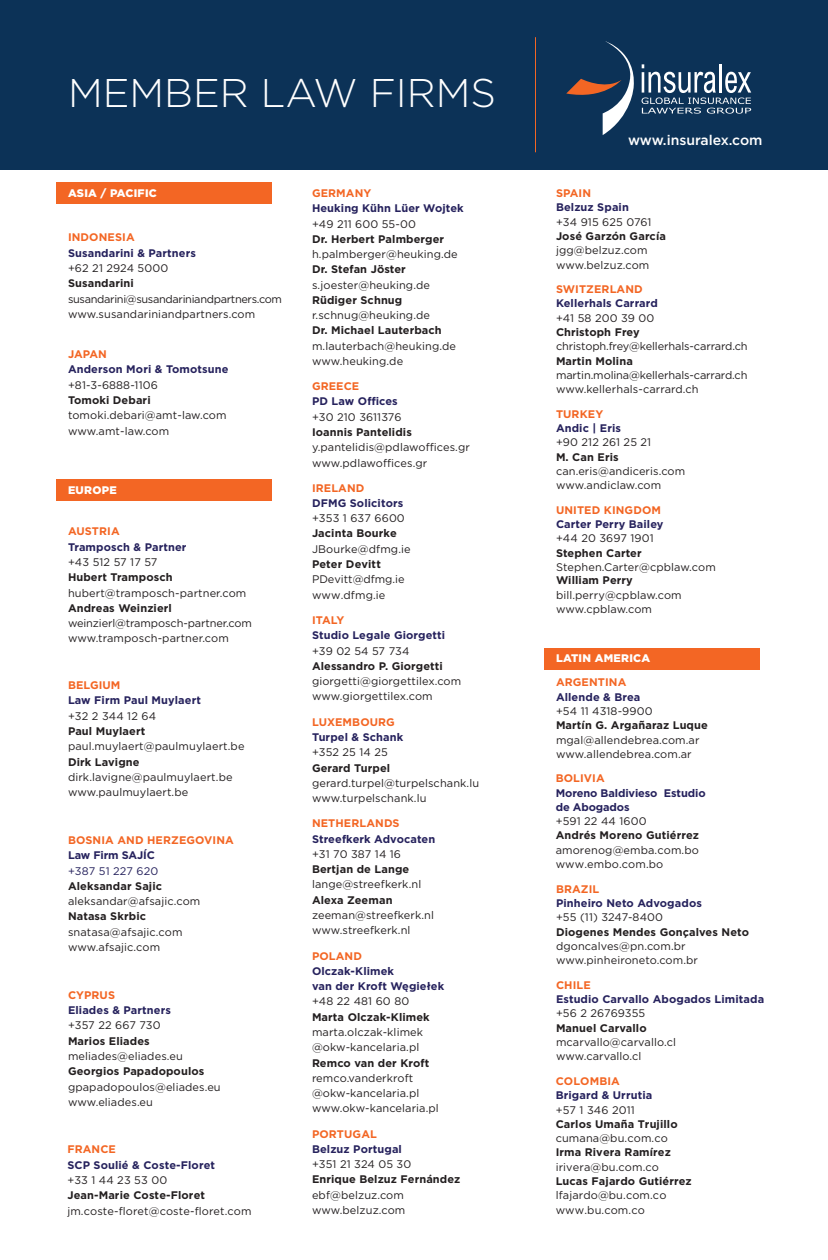
<style>
.page{position:relative;width:828px;height:1260px;background:#fff}
.page>*{position:absolute;margin:0;border:0;box-sizing:border-box;transform-origin:0 0}
.t1{font:300 40px "Gotham";color:#fff}
.t2{font:500 14px "Gotham";color:#fff}
.t3{font:11px/15.2px "Gotham";letter-spacing:.01em;color:#231f20}
.t4{font:11px/14.4px "Gotham";letter-spacing:-.01em;color:#231f20}
.t5{font:11px/15.2px "Gotham";letter-spacing:-.025em;color:#231f20}
.t6{font:900 11px "Gotham";letter-spacing:.025em;color:#fff}
.s1{font-weight:700;color:#f36624}
.s2{font-weight:700;color:#26225d}
.s3{font-weight:700}
.s4{color:#26225d}
</style>
<div class="page">
<div style="left:56px;top:182px;width:216px;height:22px;background:#f36624"></div>
<div style="left:56px;top:479px;width:216px;height:22px;background:#f36624"></div>
<div style="left:544px;top:648px;width:216px;height:22px;background:#f36624"></div>
<div style="left:0;top:0;width:828px;height:170px;background:#0c3257"></div>
<svg style="left:566px;top:41px;width:185px;height:94px"></svg>
<hr style="left:535px;top:37px;width:1px;height:115px;background:#f36624">
<p class="t1" style="left:68px;top:68px;width:430px">MEMBER LAW FIRMS</p>
<p class="t6" style="left:68px;top:185px;width:90px">ASIA / PACIFIC</p>
<p class="t5" style="left:68px;top:230px;width:216px"><span class="s1">INDONESIA<br></span><span class="s2">Susandarini &amp; Partners<br></span>+62 21 2924 5000<br><span class="s3">Susandarini </span>susandarini@susandariniandpartners.com www.susandariniandpartners.com</p>
<p class="t3" style="left:68px;top:346px;width:162px"><span class="s1">JAPAN<br></span><span class="s2">Anderson Mori &amp; Tomotsune </span>+81-3-6888-1106<br><span class="s3">Tomoki Debari </span>tomoki.debari@amt-law.com www.amt-law.com</p>
<p class="t6" style="left:68px;top:483px;width:50px">EUROPE</p>
<p class="t3" style="left:68px;top:524px;width:186px"><span class="s1">AUSTRIA<br></span><span class="s2">Tramposch &amp; Partner<br></span>+43 512 57 17 57<br><span class="s3">Hubert Tramposch </span>hubert@tramposch-partner.com<br><span class="s3">Andreas Weinzierl </span>weinzierl@tramposch-partner.com www.tramposch-partner.com</p>
<p class="t3" style="left:68px;top:677px;width:178px"><span class="s1">BELGIUM<br></span><span class="s2">Law Firm Paul Muylaert<br></span>+32 2 344 12 64<br><span class="s3">Paul Muylaert </span>paul.muylaert@paulmuylaert.be<br><span class="s3">Dirk Lavigne </span>dirk.lavigne@paulmuylaert.be www.paulmuylaert.be</p>
<p class="t3" style="left:68px;top:832px;width:167px"><span class="s1">BOSNIA AND HERZEGOVINA<br></span><span class="s2">Law Firm SAJÍC<br></span><span class="s4">+387 51 227 620<br></span><span class="s3">Aleksandar Sajic </span>aleksandar@afsajic.com<br><span class="s3">Natasa Skrbic </span>snatasa@afsajic.com www.afsajic.com</p>
<p class="t3" style="left:68px;top:987px;width:154px"><span class="s1">CYPRUS<br></span><span class="s2">Eliades &amp; Partners<br></span>+357 22 667 730<br><span class="s3">Marios Eliades </span>meliades@eliades.eu<br><span class="s3">Georgios Papadopoulos </span>gpapadopoulos@eliades.eu www.eliades.eu</p>
<p class="t3" style="left:67px;top:1142px;width:186px"><span class="s1">FRANCE<br></span><span class="s2">SCP Soulié &amp; Coste-Floret<br></span>+33 1 44 23 53 00<br><span class="s3">Jean-Marie Coste-Floret </span>jm.coste-floret@coste-floret.com</p>
<p class="t3" style="left:312px;top:185px;width:153px"><span class="s1">GERMANY<br></span><span class="s2">Heuking Kühn Lüer Wojtek </span>+49 211 600 55-00<br><span class="s3">Dr. Herbert Palmberger </span>h.palmberger@heuking.de<br><span class="s3">Dr. Stefan Jöster </span>s.joester@heuking.de<br><span class="s3">Rüdiger Schnug </span>r.schnug@heuking.de<br><span class="s3">Dr. Michael Lauterbach </span>m.lauterbach@heuking.de www.heuking.de</p>
<p class="t3" style="left:312px;top:378px;width:159px"><span class="s1">GREECE<br></span><span class="s2">PD Law Offices<br></span>+30 210 3611376<br><span class="s3">Ioannis Pantelidis </span>y.pantelidis@pdlawoffices.gr www.pdlawoffices.gr</p>
<p class="t3" style="left:312px;top:480px;width:100px"><span class="s1">IRELAND<br></span><span class="s2">DFMG Solicitors </span>+353 1 637 6600<br><span class="s3">Jacinta Bourke<br></span>JBourke@dfmg.ie<br><span class="s3">Peter Devitt<br></span>PDevitt@dfmg.ie www.dfmg.ie</p>
<p class="t3" style="left:312px;top:612px;width:151px"><span class="s1">ITALY<br></span><span class="s2">Studio Legale Giorgetti </span>+39 02 54 57 734<br><span class="s3">Alessandro P. Giorgetti </span>giorgetti@giorgettilex.com www.giorgettilex.com</p>
<p class="t3" style="left:312px;top:714px;width:169px"><span class="s1">LUXEMBOURG<br></span><span class="s2">Turpel &amp; Schank<br></span>+352 25 14 25<br><span class="s3">Gerard Turpel </span>gerard.turpel@turpelschank.lu www.turpelschank.lu</p>
<p class="t3" style="left:312px;top:816px;width:125px"><span class="s1">NETHERLANDS<br></span><span class="s2">Streefkerk Advocaten </span>+31 70 387 14 16<br><span class="s3">Bertjan de Lange </span>lange@streefkerk.nl<br><span class="s3">Alexa Zeeman </span>zeeman@streefkerk.nl www.streefkerk.nl</p>
<p class="t3" style="left:312px;top:948px;width:134px"><span class="s1">POLAND<br></span><span class="s2">Olczak-Klimek<br>van der Kroft Węgiełek </span>+48 22 481 60 80<br><span class="s3">Marta Olczak-Klimek </span>marta.olczak-klimek @okw-kancelaria.pl<br><span class="s3">Remco van der Kroft </span>remco.vanderkroft @okw-kancelaria.pl www.okw-kancelaria.pl</p>
<p class="t3" style="left:312px;top:1126px;width:150px"><span class="s1">PORTUGAL<br></span><span class="s2">Belzuz Portugal<br></span>+351 21 324 05 30<br><span class="s3">Enrique Belzuz Fernández </span>ebf@belzuz.com www.belzuz.com</p>
<p class="t2" style="left:628px;top:131px;width:136px">www.insuralex.com</p>
<p class="t3" style="left:556px;top:186px;width:111px;line-height:14.4px"><span class="s1">SPAIN<br></span><span class="s2">Belzuz Spain<br></span>+34 915 625 0761<br><span class="s3">José Garzón García </span>jgg@belzuz.com www.belzuz.com</p>
<p class="t4" style="left:556px;top:282px;width:193px"><span class="s1">SWITZERLAND<br></span><span class="s2">Kellerhals Carrard<br></span>+41 58 200 39 00<br><span class="s3">Christoph Frey </span>christoph.frey@kellerhals-carrard.ch<br><span class="s3">Martin Molina </span>martin.molina@kellerhals-carrard.ch www.kellerhals-carrard.ch</p>
<p class="t3" style="left:556px;top:406px;width:131px;line-height:14.4px"><span class="s1">TURKEY<br></span><span class="s2">Andic | Eris<br></span>+90 212 261 25 21<br><span class="s3">M. Can Eris </span>can.eris@andiceris.com www.andiclaw.com</p>
<p class="t3" style="left:556px;top:503px;width:161px;line-height:14.2px"><span class="s1">UNITED KINGDOM<br></span><span class="s2">Carter Perry Bailey<br></span>+44 20 3697 1901<br><span class="s3">Stephen Carter<br></span>Stephen.Carter@cpblaw.com<br><span class="s3">William Perry </span>bill.perry@cpblaw.com www.cpblaw.com</p>
<p class="t6" style="left:556px;top:650px;width:96px">LATIN AMERICA</p>
<p class="t3" style="left:556px;top:675px;width:153px;line-height:14.4px"><span class="s1">ARGENTINA<br></span><span class="s2">Allende &amp; Brea<br></span>+54 11 4318-9900<br><span class="s3">Martín G. Argañaraz Luque </span>mgal@allendebrea.com.ar www.allendebrea.com.ar</p>
<p class="t3" style="left:556px;top:771px;width:151px;line-height:14.4px"><span class="s1">BOLIVIA<br></span><span class="s2">Moreno Baldivieso Estudio de Abogados<br></span>+591 22 44 1600<br><span class="s3">Andr</span><span class="s3">é</span><span class="s3">s Moreno Guti</span><span class="s3">é</span><span class="s3">rrez </span>amorenog@emba.com.bo www.embo.com.bo</p>
<p class="t3" style="left:556px;top:881px;width:195px;line-height:14.4px"><span class="s1">BRAZIL<br></span><span class="s2">Pinheiro Neto Advogados<br></span>+55 (11) 3247-8400<br><span class="s3">Diogenes Mendes Gonçalves Neto </span>dgoncalves@pn.com.br www.pinheironeto.com.br</p>
<p class="t3" style="left:556px;top:977px;width:210px;line-height:14.4px"><span class="s1">CHILE<br></span><span class="s2">Estudio Carvallo Abogados Limitada </span>+56 2 26769355<br><span class="s3">Manuel Carvallo </span>mcarvallo@carvallo.cl<br>www.carvallo.cl</p>
<p class="t3" style="left:556px;top:1073px;width:138px;line-height:14.4px"><span class="s1">COLOMBIA<br></span><span class="s2">Brigard &amp; Urrutia<br></span>+57 1 346 2011<br><span class="s3">Carlos Umaña Trujillo </span>cumana@bu.com.co<br><span class="s3">Irma Rivera Ram</span><span class="s3">í</span><span class="s3">rez </span>irivera@bu.com.co<br><span class="s3">Lucas Fajardo Guti</span><span class="s3">é</span><span class="s3">rrez </span>lfajardo@bu.com.co www.bu.com.co</p>
</div>
